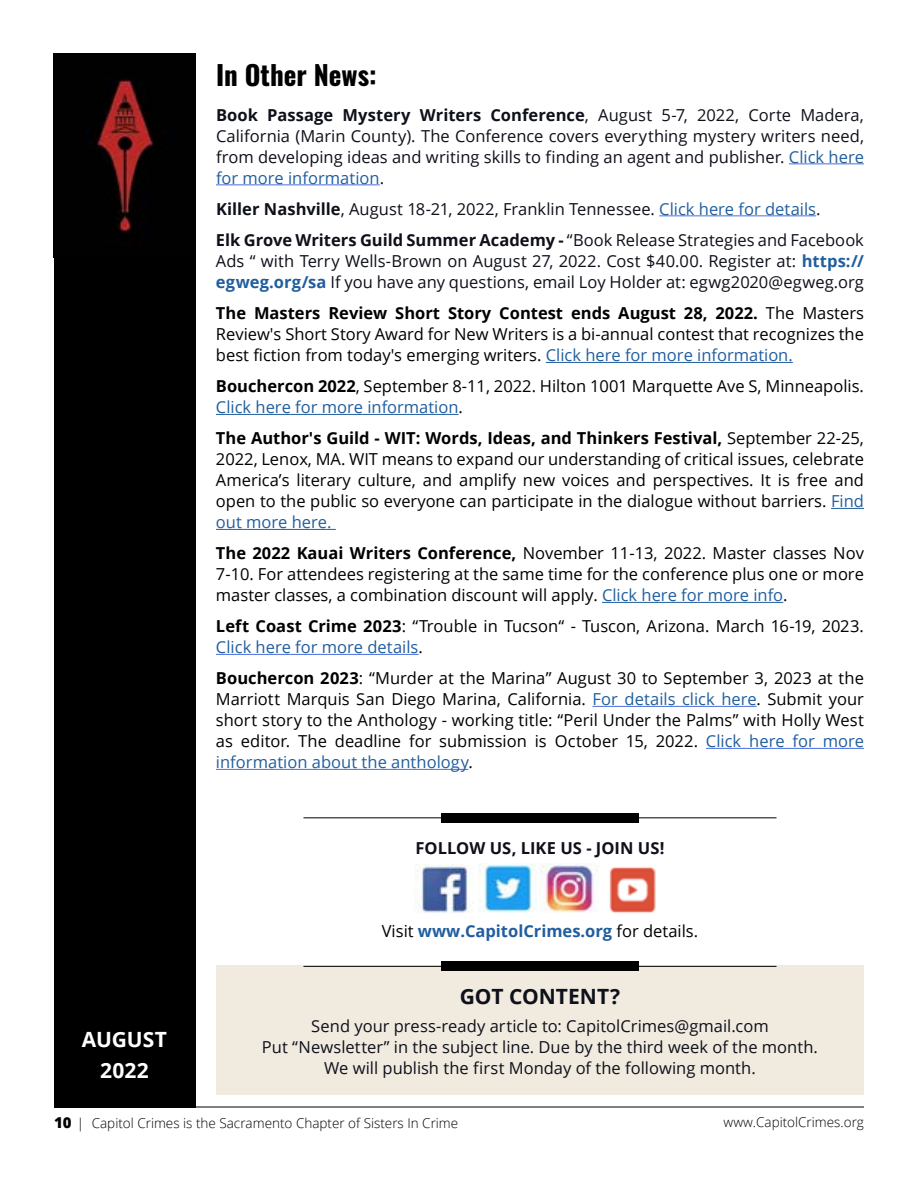
<style>
.page{position:relative;width:918px;height:1188px;background:#fff}
.page>*{position:absolute;margin:0;border:0;box-sizing:border-box;transform-origin:0 0}
.t1{font:27px "Oswald";color:#000}
.t2{font:700 21px "Open Sans";color:#0e101a}
.t3{font:700 21px/31px "Open Sans";color:#fff;text-align:center}
.t4{font:16.5px/21px "Open Sans";color:#000;text-align:justify}
.t5{font:16.5px/21px "Open Sans";color:#0e101a}
.t6{font:700 16.5px "Open Sans";color:#215e9e}
.t7{font:700 16.5px "Open Sans";color:#0e101a}
.t8{font:300 13.5px "Open Sans";color:#000}
.s1{font-weight:700}
.s2{color:#215e9e}
.s3{font-weight:700;color:#215e9e}
.s4{font-weight:400;color:#000}
.s5{font-weight:800;font-size:15px}
</style>
<div class="page">
<div style="left:54px;top:54px;width:141px;height:1053px;background:#000"></div>
<img style="left:96px;top:77px;width:58px;height:156px">
<hr style="left:54px;top:1107px;width:810px;height:1px;background:#000">
<div style="left:216px;top:966px;width:648px;height:129px;background:#f0eadf"></div>
<hr style="left:303px;top:966px;width:474px;height:1px;background:#000">
<div style="left:441px;top:961px;width:198px;height:10px;background:#000"></div>
<hr style="left:303px;top:817px;width:474px;height:1px;background:#000">
<div style="left:441px;top:813px;width:198px;height:9px;background:#000"></div>
<img style="left:415px;top:864px;width:59px;height:49px">
<img style="left:540px;top:864px;width:59px;height:49px">
<img style="left:478px;top:864px;width:58px;height:49px">
<img style="left:609px;top:867px;width:47px;height:46px">
<hr style="left:789px;top:163px;width:75px;height:1px;background:#4a6ee0">
<hr style="left:216px;top:184px;width:164px;height:1px;background:#4a6ee0">
<hr style="left:659px;top:215px;width:157px;height:1px;background:#4a6ee0">
<hr style="left:546px;top:362px;width:247px;height:1px;background:#215e9e">
<hr style="left:216px;top:414px;width:243px;height:1px;background:#215e9e">
<hr style="left:831px;top:508px;width:33px;height:1px;background:#215e9e">
<hr style="left:216px;top:529px;width:120px;height:1px;background:#215e9e">
<hr style="left:602px;top:602px;width:181px;height:1px;background:#215e9e">
<hr style="left:216px;top:654px;width:203px;height:1px;background:#4a6ee0">
<hr style="left:593px;top:706px;width:164px;height:1px;background:#4a6ee0">
<hr style="left:706px;top:748px;width:158px;height:1px;background:#4a6ee0">
<hr style="left:216px;top:769px;width:252px;height:1px;background:#4a6ee0">
<h1 class="t1" style="left:216px;top:51px;width:162px">In Other News:</h1>
<p class="t5" style="left:216px;top:104px;width:650px;text-align:justify"><span class="s1">Book Passage Mystery Writers Conference</span>, August 5-7, 2022, Corte Madera, California (Marin County). The Conference covers everything mystery writers need, from developing ideas and writing skills to finding an agent and publisher. <span class="s2">Click here for more information</span>.</p>
<p class="t5" style="left:216px;top:193px;width:650px;line-height:31px"><span class="s1">Killer Nashville</span>, August 18-21, 2022, Franklin Tennessee. <span class="s2">Click here for details</span>.<br><span class="s1">Elk Grove Writers Guild Summer Academy -</span> “Book Release Strategies and Facebook</p>
<p class="t5" style="left:216px;top:249px;width:649px;line-height:21.6px">Ads “ with Terry Wells-Brown on August 27, 2022. Cost $40.00. Register at: <span class="s3">https:// egweg.org/sa</span> If you have any questions, email Loy Holder at: egwg2020@egweg.org</p>
<p class="t4" style="left:216px;top:302px;width:650px"><span class="s1">The Masters Review Short Story Contest ends August 28, 2022.</span> The Masters Review's Short Story Award for New Writers is a bi-annual contest that recognizes the best fiction from today's emerging writers. <span class="s2">Click here for more information.</span></p>
<p class="t4" style="left:216px;top:375px;width:650px"><span class="s1">Bouchercon 2022</span>, September 8-11, 2022. Hilton 1001 Marquette Ave S, Minneapolis.<br><span class="s2">Click here for more information</span>.</p>
<p class="t4" style="left:216px;top:427px;width:650px"><span class="s1">The Author's Guild - WIT: Words, Ideas, and Thinkers Festival,</span> September 22-25, 2022, Lenox, MA. WIT means to expand our understanding of critical issues, celebrate America’s literary culture, and amplify new voices and perspectives. It is free and open to the public so everyone can participate in the dialogue without barriers. <span class="s2">Find out more here.</span></p>
<p class="t4" style="left:216px;top:542px;width:650px"><span class="s1">The 2022 Kauai Writers Conference,</span> November 11-13, 2022. Master classes Nov 7-10. For attendees registering at the same time for the conference plus one or more master classes, a combination discount will apply. <span class="s2">Click here for more info</span>.</p>
<p class="t4" style="left:216px;top:615px;width:649px"><span class="s1">Left Coast Crime 2023</span>: “Trouble in Tucson“ - Tuscon, Arizona. March 16-19, 2023.<br><span class="s2">Click here for more details</span>.</p>
<p class="t4" style="left:216px;top:667px;width:650px"><span class="s1">Bouchercon 2023</span>: “Murder at the Marina” August 30 to September 3, 2023 at the Marriott Marquis San Diego Marina, California. <span class="s2">For details click here</span>. Submit your short story to the Anthology - working title: “Peril Under the Palms” with Holly West as editor. The deadline for submission is October 15, 2022. <span class="s2">Click here for more information about the anthology</span>.</p>
<p class="t7" style="left:416px;top:836px;width:250px">FOLLOW US, LIKE US - JOIN US!</p>
<p class="t3" style="left:82px;top:1024px;width:87px">AUGUST<br>2022</p>
<p class="t6" style="left:382px;top:919px;width:318px"><span class="s4">Visit</span> www.CapitolCrimes.org <span class="s4">for details.</span></p>
<p class="t2" style="left:460px;top:982px;width:162px">GOT CONTENT?</p>
<p class="t5" style="left:262px;top:1015px;width:558px;text-align:center">Send your press-ready article to: CapitolCrimes@gmail.com<br>Put “Newsletter” in the subject line. Due by the third week of the month.<br>We will publish the first Monday of the following month.</p>
<p class="t8" style="left:54px;top:1114px;width:406px"><span class="s5">10</span> | Capitol Crimes is the Sacramento Chapter of Sisters In Crime</p>
<p class="t8" style="left:724px;top:1113px;width:142px">www.CapitolCrimes.org</p>
</div>
